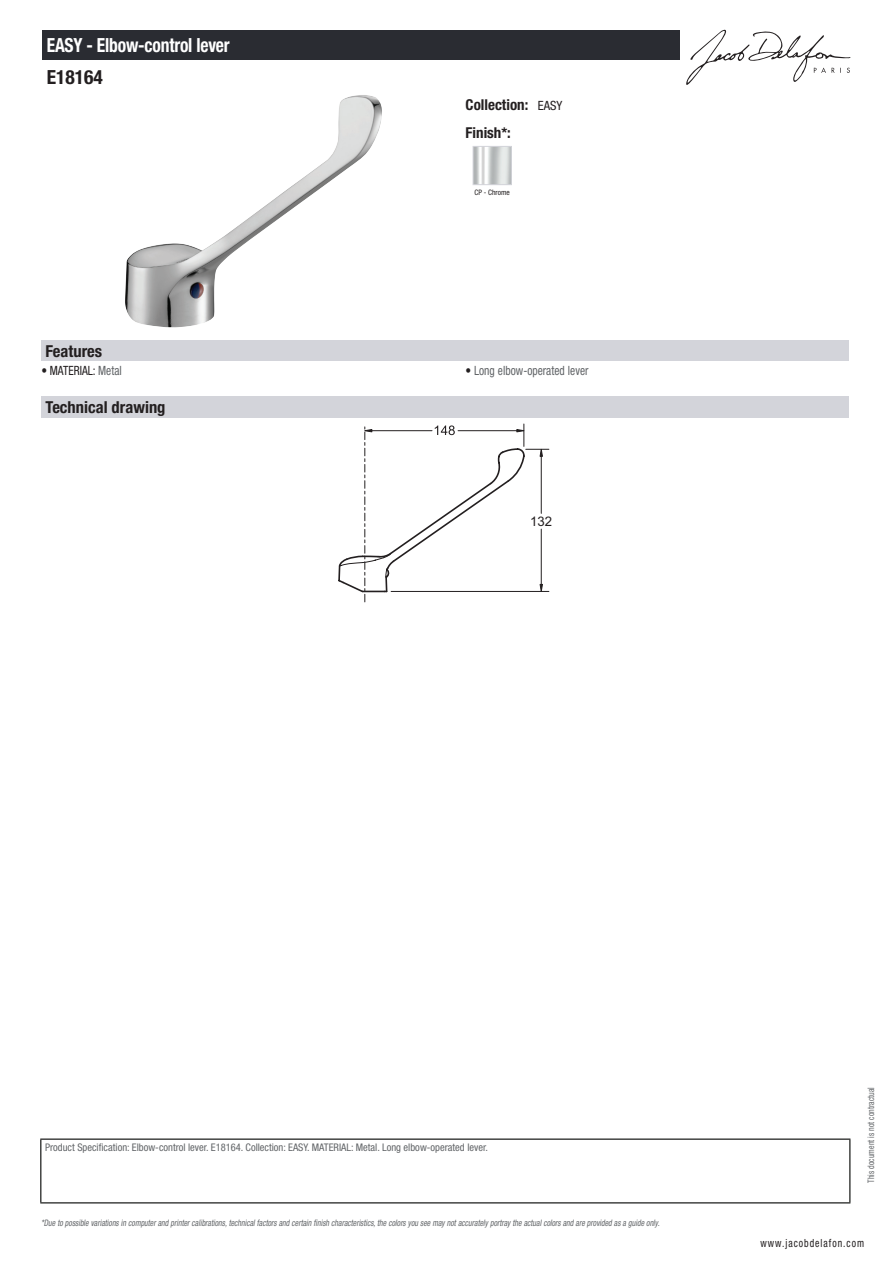
<style>
.page{position:relative;width:893px;height:1263px;background:#fff}
.page>*{position:absolute;margin:0;border:0;box-sizing:border-box;transform-origin:0 0}
.t1{font:700 condensed 19.5px "Helvetica Neue LT Std";letter-spacing:-.01em;color:#fff;scale:.9 1}
.t2{font:700 condensed 19.5px "Helvetica Neue LT Std";color:#231f20}
.t3{font:700 condensed 16.5px "Helvetica Neue LT Std";color:#231f20}
.t4{font:700 condensed 15px/27.8px "Helvetica Neue LT Std";color:#231f20}
.t5{font:13.2px "Arial";color:#231f20}
.t6{font:condensed 12.75px "Helvetica Neue LT Std";color:#626568;scale:.9 1}
.t7{font:condensed 12.75px "Helvetica Neue LT Std";color:#231f20;scale:.9 1}
.t8{font:condensed 11.25px "Helvetica Neue LT Std";letter-spacing:.1em;color:#231f20;scale:.87 1}
.t9{font:condensed 10.5px "Helvetica Neue LT Std";color:#626568}
.t10{font:italic condensed 9px "Helvetica Neue LT Std";color:#626568;scale:.87 1}
.t11{font:condensed 9px "Helvetica Neue LT Std";color:#626568;scale:.87 1}
.t12{font:condensed 7.5px "Helvetica Neue LT Std";color:#231f20}
.s1{font-weight:400;font-size:12.75px}
.s2{color:#626568}
.s3{color:#231f20}
</style>
<div class="page">
<svg style="left:686px;top:30px;width:164px;height:55px"></svg>
<img style="left:125px;top:95px;width:257px;height:233px">
<img style="left:475px;top:148px;width:35px;height:35px">
<div style="left:473px;top:146px;width:39px;height:39px;border:1px solid #d3d4da"></div>
<div style="left:41px;top:340px;width:808px;height:21px;background:#d3d4da"></div>
<div style="left:41px;top:396px;width:808px;height:21px;background:#d3d4da"></div>
<svg style="left:338px;top:424px;width:211px;height:178px"></svg>
<div style="left:43px;top:30px;width:637px;height:30px;background:#2a2c32"></div>
<hr style="left:40px;top:1138px;width:810px;height:2px;background:#040503">
<hr style="left:40px;top:1140px;width:1px;height:62px;background:#040503">
<hr style="left:849px;top:1140px;width:1px;height:62px;background:#040503">
<hr style="left:40px;top:1202px;width:810px;height:1px;background:#040503">
<h1 class="t1" style="left:47px;top:33px;width:205px">EASY - Elbow-control lever</h1>
<h1 class="t2" style="left:47px;top:65px;width:58px">E18164</h1>
<h3 class="t4" style="left:466px;top:90px;width:98px">Collection: <span class="s1">EASY<br></span>Finish*:</h3>
<p class="t12" style="left:474px;top:188px;width:37px">CP - Chrome</p>
<h2 class="t3" style="left:46px;top:341px;width:58px">Features</h2>
<h3 class="t7" style="left:41px;top:363px;width:91px">• MATERIAL: <span class="s2">Metal</span></h3>
<h3 class="t6" style="left:466px;top:363px;width:138px"><span class="s3">•</span> Long elbow-operated lever</h3>
<h2 class="t3" style="left:46px;top:397px;width:121px">Technical drawing</h2>
<h3 class="t5" style="left:530px;top:513px;width:24px">132</h3>
<p class="t9" style="left:45px;top:1141px;width:444px">Product Specification: Elbow-control lever. E18164. Collection: EASY. MATERIAL: Metal. Long elbow-operated lever.</p>
<p class="t10" style="left:41px;top:1217px;width:714px">*Due to possible variationsin computerand printercalibrations,technicalfactorsand certain finish characteristics,the colorsyou see maynotaccuratelyportraythe actualcolorsand are provided asa guide only.</p>
<p class="t11" style="left:866px;top:1183px;width:111px;rotate:-90deg">This document is not contractual</p>
<p class="t8" style="left:760px;top:1237px;width:121px">www.jacobdelafon.com</p>
</div>
